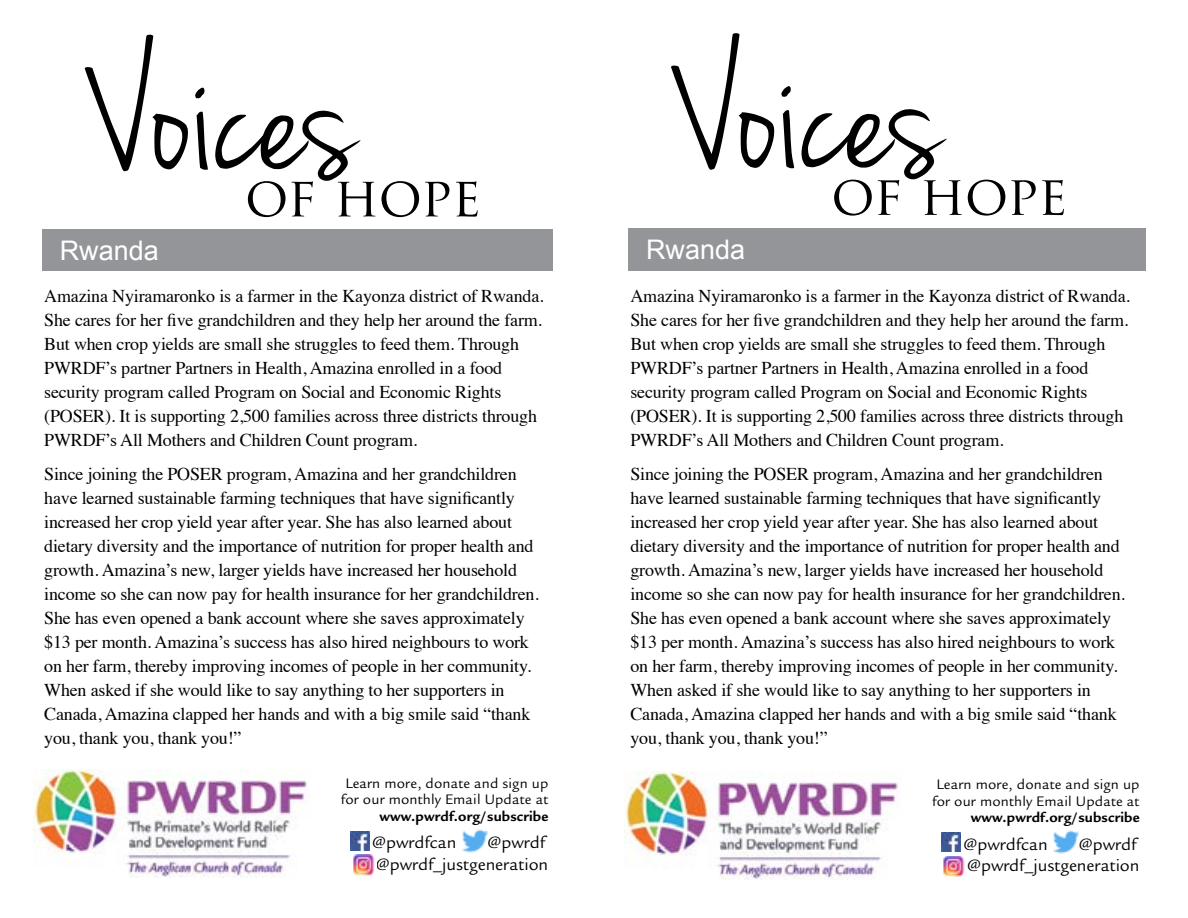
<style>
.page{position:relative;width:1188px;height:918px;background:#fff}
.page>*{position:absolute;margin:0;border:0;box-sizing:border-box;transform-origin:0 0}
.t1{font:27px "Arial";color:#fff}
.t2{font:18px/24px "Times";letter-spacing:-.01em;color:#000}
.t3{font:18px "Legacy Sans";color:#000}
.t4{font:15px/16.5px "Legacy Sans";letter-spacing:.01em;color:#000;text-align:center}
.t5{font:700 15px "Legacy Sans";letter-spacing:.01em;color:#000}
</style>
<div class="page">
<svg style="left:85px;top:35px;width:393px;height:182px"></svg>
<div style="left:42px;top:230px;width:510px;height:41px;background:#939598"></div>
<svg style="left:671px;top:33px;width:393px;height:183px"></svg>
<div style="left:628px;top:228px;width:518px;height:43px;background:#939598"></div>
<img style="left:462px;top:829px;width:26px;height:24px">
<img style="left:351px;top:831px;width:18px;height:19px">
<img style="left:33px;top:770px;width:274px;height:108px">
<img style="left:353px;top:855px;width:22px;height:20px">
<img style="left:1054px;top:830px;width:25px;height:24px">
<img style="left:942px;top:833px;width:19px;height:19px">
<img style="left:624px;top:771px;width:274px;height:108px">
<img style="left:943px;top:856px;width:22px;height:21px">
<h1 class="t1" style="left:60px;top:233px;width:101px">Rwanda</h1>
<p class="t2" style="left:44px;top:282px;width:501px">Amazina Nyiramaronko is a farmer in the Kayonza district of Rwanda.<br>She cares for her five grandchildren and they help her around the farm.<br>But when crop yields are small she struggles to feed them. Through PWRDF’s partner Partners in Health, Amazina enrolled in a food security program called Program on Social and Economic Rights (POSER). It is supporting 2,500 families across three districts through PWRDF’s All Mothers and Children Count program.</p>
<p class="t2" style="left:44px;top:460px;width:496px">Since joining the POSER program, Amazina and her grandchildren have learned sustainable farming techniques that have significantly increased her crop yield year after year. She has also learned about dietary diversity and the importance of nutrition for proper health and growth. Amazina’s new, larger yields have increased her household income so she can now pay for health insurance for her grandchildren.<br>She has even opened a bank account where she saves approximately $13 per month. Amazina’s success has also hired neighbours to work on her farm, thereby improving incomes of people in her community.<br>When asked if she would like to say anything to her supporters in Canada, Amazina clapped her hands and with a big smile said “thank you, thank you, thank you!”</p>
<p class="t4" style="left:341px;top:775px;width:209px">Learn more, donate and sign up for our monthly Email Update at</p>
<p class="t5" style="left:380px;top:807px;width:170px">www.pwrdf.org/subscribe</p>
<p class="t3" style="left:376px;top:854px;width:174px">@pwrdf_justgeneration</p>
<p class="t3" style="left:372px;top:832px;width:86px">@pwrdfcan</p>
<p class="t3" style="left:488px;top:832px;width:59px">@pwrdf</p>
<h1 class="t1" style="left:646px;top:232px;width:101px">Rwanda</h1>
<p class="t2" style="left:630px;top:282px;width:501px">Amazina Nyiramaronko is a farmer in the Kayonza district of Rwanda.<br>She cares for her five grandchildren and they help her around the farm.<br>But when crop yields are small she struggles to feed them. Through PWRDF’s partner Partners in Health, Amazina enrolled in a food security program called Program on Social and Economic Rights (POSER). It is supporting 2,500 families across three districts through PWRDF’s All Mothers and Children Count program.</p>
<p class="t2" style="left:630px;top:460px;width:496px">Since joining the POSER program, Amazina and her grandchildren have learned sustainable farming techniques that have significantly increased her crop yield year after year. She has also learned about dietary diversity and the importance of nutrition for proper health and growth. Amazina’s new, larger yields have increased her household income so she can now pay for health insurance for her grandchildren.<br>She has even opened a bank account where she saves approximately $13 per month. Amazina’s success has also hired neighbours to work on her farm, thereby improving incomes of people in her community.<br>When asked if she would like to say anything to her supporters in Canada, Amazina clapped her hands and with a big smile said “thank you, thank you, thank you!”</p>
<p class="t4" style="left:932px;top:776px;width:209px">Learn more, donate and sign up for our monthly Email Update at</p>
<p class="t5" style="left:971px;top:809px;width:170px">www.pwrdf.org/subscribe</p>
<p class="t3" style="left:967px;top:855px;width:174px">@pwrdf_justgeneration</p>
<p class="t3" style="left:964px;top:834px;width:86px">@pwrdfcan</p>
<p class="t3" style="left:1079px;top:834px;width:59px">@pwrdf</p>
</div>
